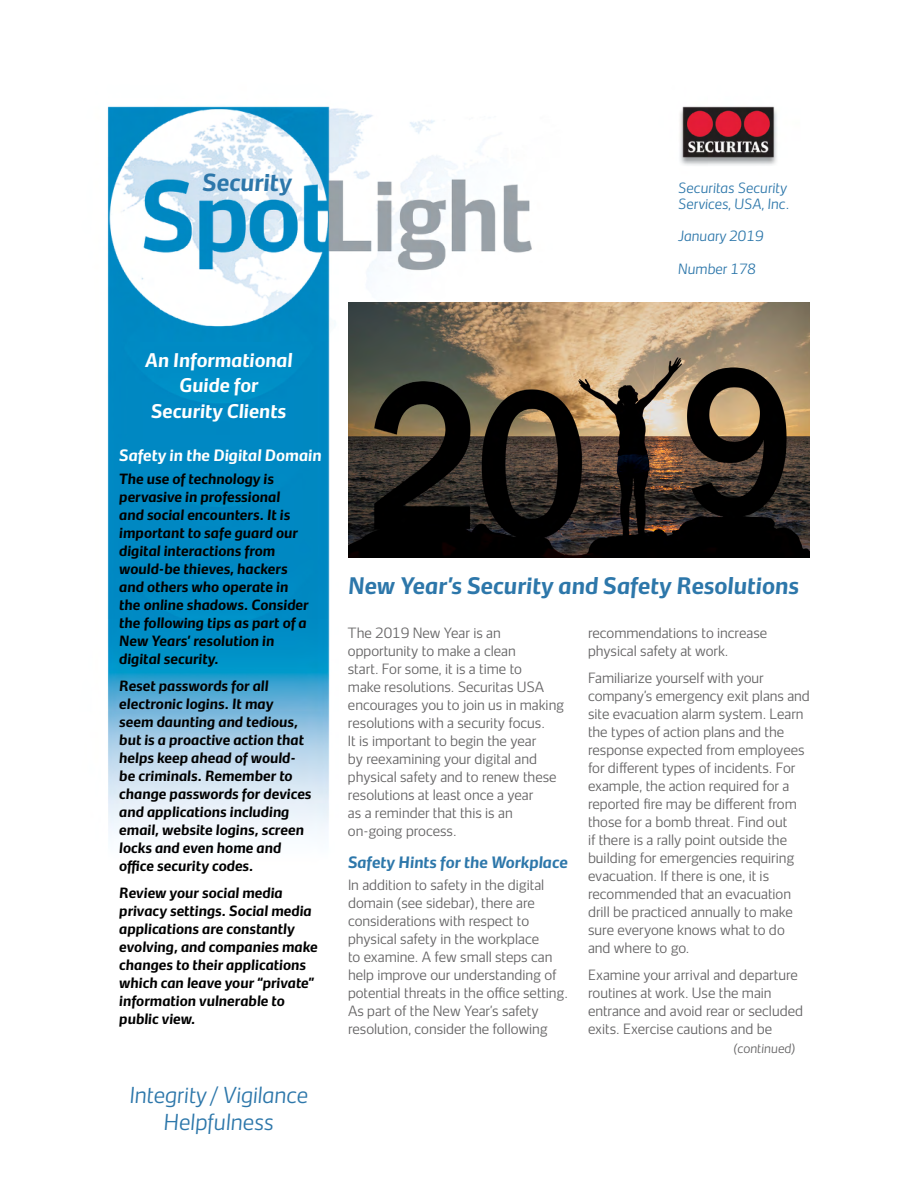
<style>
.page{position:relative;width:918px;height:1188px;background:#fff}
.page>*{position:absolute;margin:0;border:0;box-sizing:border-box;transform-origin:0 0}
.t1{font:italic 700 22.5px "Securitas Sans";color:#2d77aa}
.t2{font:italic 700 21.75px "Securitas Sans";color:#2d77aa}
.t3{font:italic 300 21px/27px "Securitas Sans";color:#2d77aa;text-align:center}
.t4{font:italic 700 18px/25.5px "Securitas Sans";color:#fff;text-align:center}
.t5{font:italic 700 15px "Securitas Sans";color:#2d77aa}
.t6{font:italic 700 15px "Securitas Sans";color:#fff}
.t7{font:300 13.5px/18px "Securitas Sans";color:#656465}
.t8{font:italic 700 13.5px/18px "Securitas Sans";color:#000}
.t9{font:italic 300 13.5px/16.2px "Securitas Sans";color:#2d77aa}
.t10{font:italic 300 12px "Securitas Sans";color:#656465}
</style>
<div class="page">
<img style="left:107px;top:106px;width:670px;height:733px">
<img style="left:348px;top:302px;width:462px;height:256px">
<h1 class="t1" style="left:202px;top:163px;width:91px">Security</h1>
<p class="t9" style="left:678px;top:178px;width:113px">Securitas Security<br>Services, USA, Inc.</p>
<p class="t9" style="left:678px;top:227px;width:87px">January 2019</p>
<p class="t9" style="left:678px;top:259px;width:79px">Number 178</p>
<h3 class="t4" style="left:145px;top:345px;width:149px">An Informational<br>Guide for<br>Security Clients</h3>
<p class="t6" style="left:119px;top:442px;width:204px">Safety in the Digital Domain</p>
<p class="t8" style="left:119px;top:469px;width:191px">The use of technology is pervasive in professional<br>and social encounters. It is important to safe guard our digital interactions from would-be thieves, hackers and others who operate in the online shadows. Consider the following tips as part of a<br>New Years’ resolution in digital security.</p>
<p class="t8" style="left:119px;top:676px;width:194px">Reset passwords for all electronic logins. It may<br>seem daunting and tedious, but is a proactive action that helps keep ahead of would&shy;be criminals. Remember to change passwords for devices and applications including email, website logins, screen locks and even home and office security codes.</p>
<p class="t8" style="left:119px;top:883px;width:200px">Review your social media privacy settings. Social media applications are constantly evolving, and companies make changes to their applications which can leave your “private” information vulnerable to public view.</p>
<h3 class="t3" style="left:130px;top:1079px;width:180px">Integrity / Vigilance<br>Helpfulness</h3>
<h2 class="t2" style="left:348px;top:566px;width:453px">New Year’s Security and Safety Resolutions</h2>
<p class="t7" style="left:348px;top:623px;width:218px">The 2019 New Year is an opportunity to make a clean<br>start. For some, it is a time to<br>make resolutions. Securitas USA encourages you to join us in making resolutions with a security focus.<br>It is important to begin the year<br>by reexamining your digital and physical safety and to renew these resolutions at least once a year<br>as a reminder that this is an on-going process.</p>
<p class="t5" style="left:348px;top:849px;width:221px">Safety Hints for the Workplace</p>
<p class="t7" style="left:348px;top:875px;width:222px">In addition to safety in the digital domain (see sidebar), there are considerations with respect to physical safety in the workplace<br>to examine. A few small steps can help improve our understanding of potential threats in the office setting.<br>As part of the New Year’s safety resolution, consider the following</p>
<p class="t7" style="left:588px;top:623px;width:181px">recommendations to increase physical safety at work.</p>
<p class="t7" style="left:588px;top:668px;width:223px">Familiarize yourself with your company’s emergency exit plans and site evacuation alarm system. Learn the types of action plans and the response expected from employees for different types of incidents. For example, the action required for a reported fire may be different from those for a bomb threat. Find out<br>if there is a rally point outside the building for emergencies requiring evacuation. If there is one, it is recommended that an evacuation drill be practiced annually to make sure everyone knows what to do and where to go.</p>
<p class="t7" style="left:588px;top:965px;width:217px">Examine your arrival and departure routines at work. Use the main entrance and avoid rear or secluded exits. Exercise cautions and be</p>
<p class="t10" style="left:734px;top:1038px;width:63px">(continued)</p>
</div>
